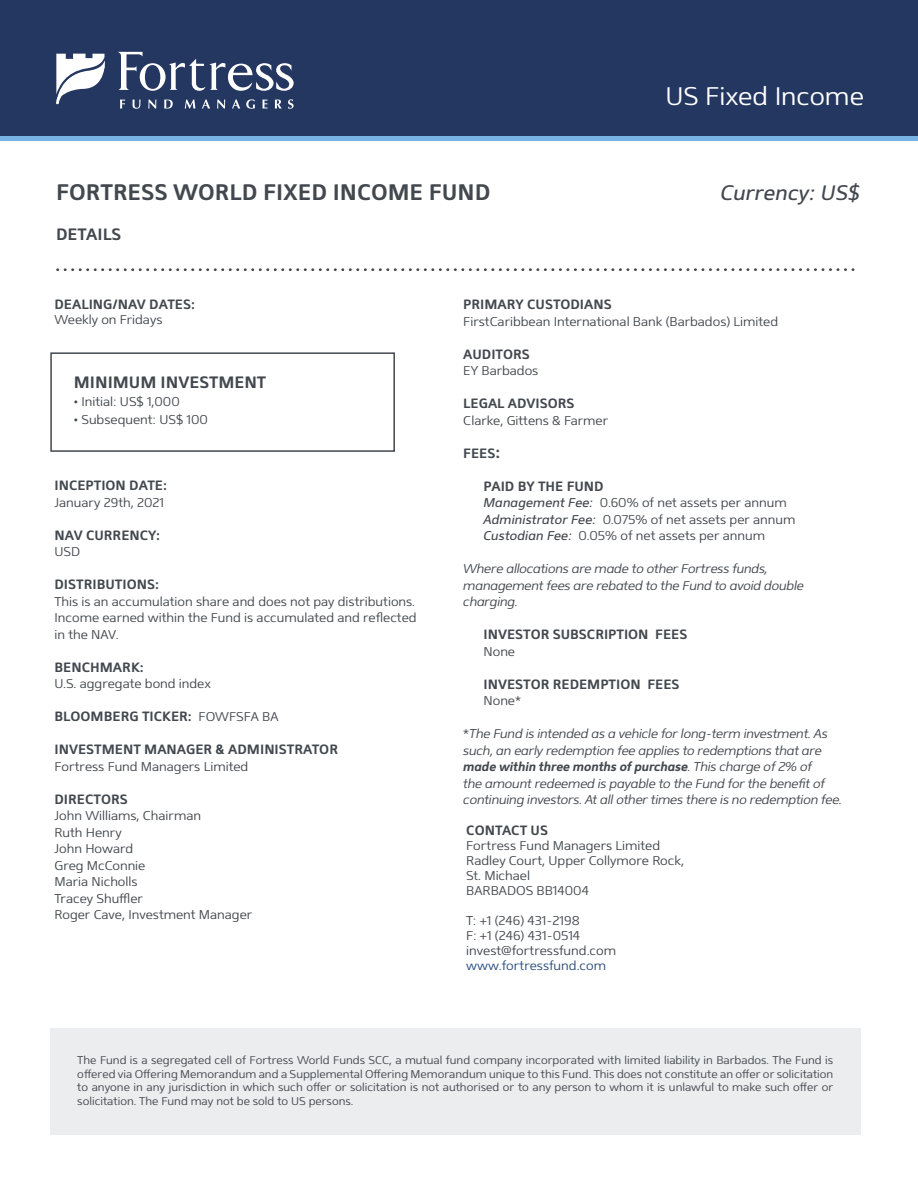
<style>
.page{position:relative;width:918px;height:1188px;background:#fff}
.page>*{position:absolute;margin:0;border:0;box-sizing:border-box;transform-origin:0 0}
.t1{font:300 25.5px "Mentone";color:#fff}
.t2{font:700 22.5px "Mentone";color:#42484e}
.t3{font:italic 21px "Mentone";color:#42484e}
.t4{font:700 16.5px "Mentone";color:#42484e}
.t5{font:700 13.5px "Mentone";color:#42484e}
.t6{font:300 12.75px/16.5px "Mentone";color:#42484e}
.t7{font:italic 300 12.75px/16.5px "Mentone";letter-spacing:-.02em;color:#42484e}
.t8{font:300 12.75px "Mentone";color:#2a4d7d}
.t9{font:300 11.25px/13.5px "Mentone";color:#42484e;text-align:justify}
.s1{font-weight:300;font-size:12.75px}
.s2{font-size:16.5px}
.s3{font-weight:400;font-style:italic}
.s4{font-style:normal}
.s5{font-weight:700}
</style>
<div class="page">
<div style="left:0;top:0;width:918px;height:138px;background:#233760"></div>
<svg style="left:118px;top:52px;width:176px;height:39px"></svg>
<svg style="left:120px;top:100px;width:5px;height:9px"></svg>
<svg style="left:133px;top:100px;width:8px;height:9px"></svg>
<svg style="left:148px;top:100px;width:8px;height:9px"></svg>
<svg style="left:164px;top:100px;width:9px;height:9px"></svg>
<svg style="left:185px;top:100px;width:10px;height:9px"></svg>
<svg style="left:202px;top:99px;width:8px;height:10px"></svg>
<svg style="left:217px;top:100px;width:8px;height:9px"></svg>
<svg style="left:232px;top:99px;width:8px;height:10px"></svg>
<svg style="left:246px;top:99px;width:9px;height:10px"></svg>
<svg style="left:262px;top:100px;width:6px;height:9px"></svg>
<svg style="left:275px;top:100px;width:7px;height:9px"></svg>
<svg style="left:288px;top:99px;width:6px;height:10px"></svg>
<svg style="left:56px;top:54px;width:49px;height:51px"></svg>
<hr style="left:0;top:137px;width:918px;height:4px;background:#79b3e5">
<svg style="left:57px;top:268px;width:796px;height:3px"></svg>
<div style="left:50px;top:1028px;width:810px;height:107px;background:#ecedef"></div>
<div style="left:50px;top:352px;width:345px;height:100px;border:2px solid #42484e"></div>
<h1 class="t1" style="left:665px;top:81px;width:200px">US Fixed Income</h1>
<h2 class="t2" style="left:56px;top:178px;width:436px">FORTRESS WORLD FIXED INCOME FUND</h2>
<h3 class="t3" style="left:721px;top:181px;width:141px">Currency: US$</h3>
<p class="t4" style="left:56px;top:223px;width:67px">DETAILS</p>
<p class="t5" style="left:55px;top:296px;width:142px">DEALING/NAV DATES:</p>
<p class="t6" style="left:55px;top:312px;width:109px">Weekly on Fridays</p>
<p class="t4" style="left:74px;top:372px;width:194px">MINIMUM INVESTMENT</p>
<p class="t6" style="left:74px;top:393px;width:107px">• Initial: US$ 1,000</p>
<p class="t6" style="left:74px;top:411px;width:136px">• Subsequent: US$ 100</p>
<p class="t5" style="left:55px;top:477px;width:114px">INCEPTION DATE:</p>
<p class="t6" style="left:55px;top:494px;width:111px">January 29th, 2021</p>
<p class="t5" style="left:55px;top:526px;width:107px">NAV CURRENCY:</p>
<p class="t6" style="left:55px;top:543px;width:27px">USD</p>
<p class="t5" style="left:55px;top:576px;width:106px">DISTRIBUTIONS:</p>
<p class="t6" style="left:55px;top:593px;width:364px;text-align:justify">This is an accumulation share and does not pay distributions.<br>Income earned within the Fund is accumulated and reflected in the NAV.</p>
<p class="t5" style="left:55px;top:658px;width:91px">BENCHMARK:</p>
<p class="t6" style="left:55px;top:675px;width:158px">U.S. aggregate bond index</p>
<p class="t5" style="left:55px;top:708px;width:225px">BLOOMBERG TICKER: <span class="s1">FOWFSFA BA</span></p>
<p class="t5" style="left:55px;top:741px;width:285px">INVESTMENT MANAGER &amp; ADMINISTRATOR</p>
<p class="t6" style="left:55px;top:758px;width:195px">Fortress Fund Managers Limited</p>
<p class="t5" style="left:55px;top:790px;width:75px">DIRECTORS</p>
<p class="t6" style="left:55px;top:807px;width:199px">John Williams, Chairman<br>Ruth Henry<br>John Howard<br>Greg McConnie<br>Maria Nicholls<br>Tracey Shuffler<br>Roger Cave, Investment Manager</p>
<p class="t5" style="left:463px;top:296px;width:150px">PRIMARY CUSTODIANS</p>
<p class="t6" style="left:463px;top:313px;width:316px">FirstCaribbean International Bank (Barbados) Limited</p>
<p class="t5" style="left:463px;top:346px;width:68px">AUDITORS</p>
<p class="t6" style="left:463px;top:363px;width:77px">EY Barbados</p>
<p class="t5" style="left:463px;top:395px;width:113px">LEGAL ADVISORS</p>
<p class="t6" style="left:463px;top:412px;width:146px">Clarke, Gittens &amp; Farmer</p>
<p class="t5" style="left:463px;top:445px;width:38px">FEES<span class="s2">:</span></p>
<p class="t5" style="left:484px;top:478px;width:122px">PAID BY THE FUND</p>
<p class="t6" style="left:484px;top:495px;width:313px"><span class="s3">Management Fee:</span> 0.60% of net assets per annum<br><span class="s3">Administrator Fee:</span> 0.075% of net assets per annum<br><span class="s3">Custodian Fee:</span> 0.05% of net assets per annum</p>
<p class="t7" style="left:463px;top:561px;width:342px">Where allocations are made to other Fortress funds, management fees are rebated to the Fund to avoid double charging.</p>
<p class="t5" style="left:484px;top:626px;width:205px">INVESTOR SUBSCRIPTION FEES</p>
<p class="t6" style="left:484px;top:643px;width:33px">None</p>
<p class="t5" style="left:484px;top:676px;width:197px">INVESTOR REDEMPTION FEES</p>
<p class="t6" style="left:484px;top:693px;width:39px">None*</p>
<p class="t7" style="left:463px;top:726px;width:380px"><span class="s4">*</span>The Fund is intended as a vehicle for long-term investment. As such, an early redemption fee applies to redemptions that are <span class="s5">made within three months of purchase</span>. This charge of 2% of<br>the amount redeemed is payable to the Fund for the benefit of continuing investors. At all other times there is no redemption fee.</p>
<p class="t5" style="left:466px;top:822px;width:83px">CONTACT US</p>
<p class="t6" style="left:466px;top:838px;width:219px;line-height:15px">Fortress Fund Managers Limited<br>Radley Court, Upper Collymore Rock,<br>St. Michael<br>BARBADOS BB14004</p>
<p class="t6" style="left:466px;top:913px;width:151px;line-height:15px">T: +1 (246) 431-2198<br>F: +1 (246) 431-0514 invest@fortressfund.com</p>
<p class="t8" style="left:466px;top:958px;width:141px">www.fortressfund.com</p>
<p class="t9" style="left:77px;top:1053px;width:758px">The Fund is a segregated cell of Fortress World Funds SCC, a mutual fund company incorporated with limited liability in Barbados. The Fund is offered via Offering Memorandum and a Supplemental Offering Memorandum unique to this Fund. This does not constitute an offer or solicitation to anyone in any jurisdiction in which such offer or solicitation is not authorised or to any person to whom it is unlawful to make such offer or solicitation. The Fund may not be sold to US persons.</p>
</div>
